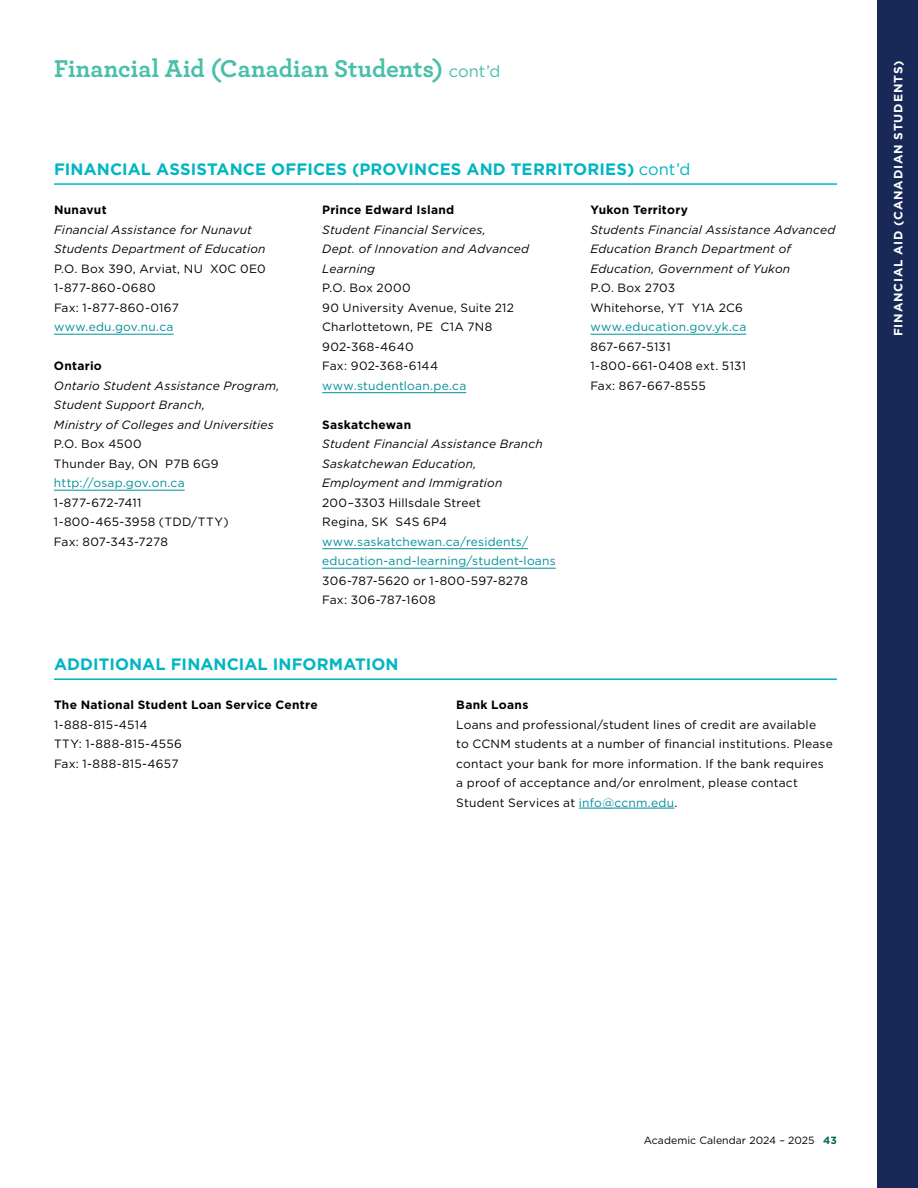
<style>
.page{position:relative;width:918px;height:1188px;background:#fff}
.page>*{position:absolute;margin:0;border:0;box-sizing:border-box;transform-origin:0 0}
.t1{font:700 25.5px "Archer";color:#49bfaa}
.t2{font:700 16.5px "Gotham";letter-spacing:.005em;color:#00b6c2}
.t3{font:12px/19.5px "Gotham";letter-spacing:.02em;color:#000}
.t4{font:italic 12px/19.5px "Gotham";letter-spacing:.015em;color:#000}
.t5{font:12px/19.5px "Gotham";letter-spacing:.02em;color:#008f99}
.t6{font:700 12px "Gotham";letter-spacing:.02em;color:#000}
.t7{font:700 12px "Gotham";letter-spacing:.07em;color:#fff}
.t8{font:10.5px "Gotham";letter-spacing:.005em;color:#000}
.s1{font-family:"Gotham";font-weight:400;font-size:16.5px}
.s2{font-weight:400}
.s3{color:#008f99}
.s4{font-weight:700;color:#006b59}
</style>
<div class="page">
<div style="left:878px;top:0;width:40px;height:1188px;background:#182957"></div>
<hr style="left:54px;top:183px;width:783px;height:2px;background:#00b6c2">
<hr style="left:54px;top:334px;width:120px;height:1px;background:#008f99">
<hr style="left:54px;top:490px;width:131px;height:1px;background:#008f99">
<hr style="left:322px;top:392px;width:144px;height:1px;background:#008f99">
<hr style="left:322px;top:548px;width:206px;height:1px;background:#008f99">
<hr style="left:322px;top:568px;width:234px;height:1px;background:#008f99">
<hr style="left:590px;top:334px;width:156px;height:1px;background:#008f99">
<hr style="left:54px;top:678px;width:783px;height:2px;background:#00b6c2">
<hr style="left:579px;top:808px;width:95px;height:1px;background:#008f99">
<h1 class="t1" style="left:54px;top:48px;width:448px">Financial Aid (Canadian Students) <span class="s1">cont’d</span></h1>
<p class="t7" style="left:890px;top:336px;width:277px;rotate:-90deg">FINANCIAL AID (CANADIAN STUDENTS)</p>
<h2 class="t2" style="left:54px;top:158px;width:638px">FINANCIAL ASSISTANCE OFFICES (PROVINCES AND TERRITORIES) <span class="s2">cont’d</span></h2>
<p class="t6" style="left:54px;top:202px;width:54px">Nunavut</p>
<p class="t4" style="left:54px;top:219px;width:213px">Financial Assistance for Nunavut<br>Students Department of Education</p>
<p class="t3" style="left:54px;top:258px;width:213px">P.O. Box 390, Arviat, NU X0C 0E0<br>1-877-860-0680<br>Fax: 1-877-860-0167</p>
<p class="t5" style="left:54px;top:317px;width:121px">www.edu.gov.nu.ca</p>
<p class="t6" style="left:54px;top:358px;width:49px">Ontario</p>
<p class="t4" style="left:54px;top:375px;width:227px">Ontario Student Assistance Program,<br>Student Support Branch,<br>Ministry of Colleges and Universities</p>
<p class="t3" style="left:54px;top:434px;width:166px">P.O. Box 4500<br>Thunder Bay, ON P7B 6G9</p>
<p class="t5" style="left:54px;top:473px;width:132px">http://osap.gov.on.ca</p>
<p class="t3" style="left:54px;top:492px;width:176px">1-877-672-7411<br>1-800-465-3958 (TDD/TTY)<br>Fax: 807-343-7278</p>
<p class="t6" style="left:322px;top:202px;width:134px">Prince Edward Island</p>
<p class="t4" style="left:322px;top:219px;width:209px">Student Financial Services,<br>Dept. of Innovation and Advanced<br>Learning</p>
<p class="t3" style="left:322px;top:278px;width:193px">P.O. Box 2000<br>90 University Avenue, Suite 212<br>Charlottetown, PE C1A 7N8<br>902-368-4640<br>Fax: 902-368-6144</p>
<p class="t5" style="left:322px;top:375px;width:146px">www.studentloan. pe.ca</p>
<p class="t6" style="left:322px;top:416px;width:91px">Saskatchewan</p>
<p class="t4" style="left:322px;top:434px;width:222px">Student Financial Assistance Branch<br>Saskatchewan Education,<br>Employment and Immigration</p>
<p class="t3" style="left:322px;top:492px;width:160px">200–3303 Hillsdale Street<br>Regina, SK S4S 6P4</p>
<p class="t5" style="left:322px;top:531px;width:235px">www.saskatchewan.ca/residents/ education-and-learning/student-loans</p>
<p class="t3" style="left:322px;top:570px;width:207px">306-787-5620 or 1-800-597-8278<br>Fax: 306-787-1608</p>
<p class="t6" style="left:590px;top:202px;width:99px">Yukon Territory</p>
<p class="t4" style="left:590px;top:219px;width:246px">Students Financial Assistance Advanced<br>Education Branch Department of<br>Education, Government of Yukon</p>
<p class="t3" style="left:590px;top:278px;width:154px">P.O. Box 2703<br>Whitehorse, YT Y1A 2C6</p>
<p class="t5" style="left:590px;top:317px;width:157px">www.education.gov.yk.ca</p>
<p class="t3" style="left:590px;top:336px;width:157px">867-667-5131<br>1-800-661-0408 ext. 5131<br>Fax: 867-667-8555</p>
<h2 class="t2" style="left:54px;top:654px;width:346px">ADDITIONAL FINANCIAL INFORMATION</h2>
<p class="t6" style="left:54px;top:697px;width:265px">The National Student Loan Service Centre</p>
<p class="t3" style="left:54px;top:715px;width:129px">1-888-815-4514<br>TTY: 1-888-815-4556<br>Fax: 1-888-815-4657</p>
<p class="t6" style="left:456px;top:697px;width:74px">Bank Loans</p>
<p class="t3" style="left:456px;top:715px;width:378px">Loans and professional/student lines of credit are available<br>to CCNM students at a number of financial institutions. Please contact your bank for more information. If the bank requires a proof of acceptance and/or enrolment, please contact Student Services at <span class="s3">info@ccnm.edu</span>.</p>
<p class="t8" style="left:644px;top:1134px;width:195px">Academic Calendar 2024 – 2025 <span class="s4">43</span></p>
</div>
